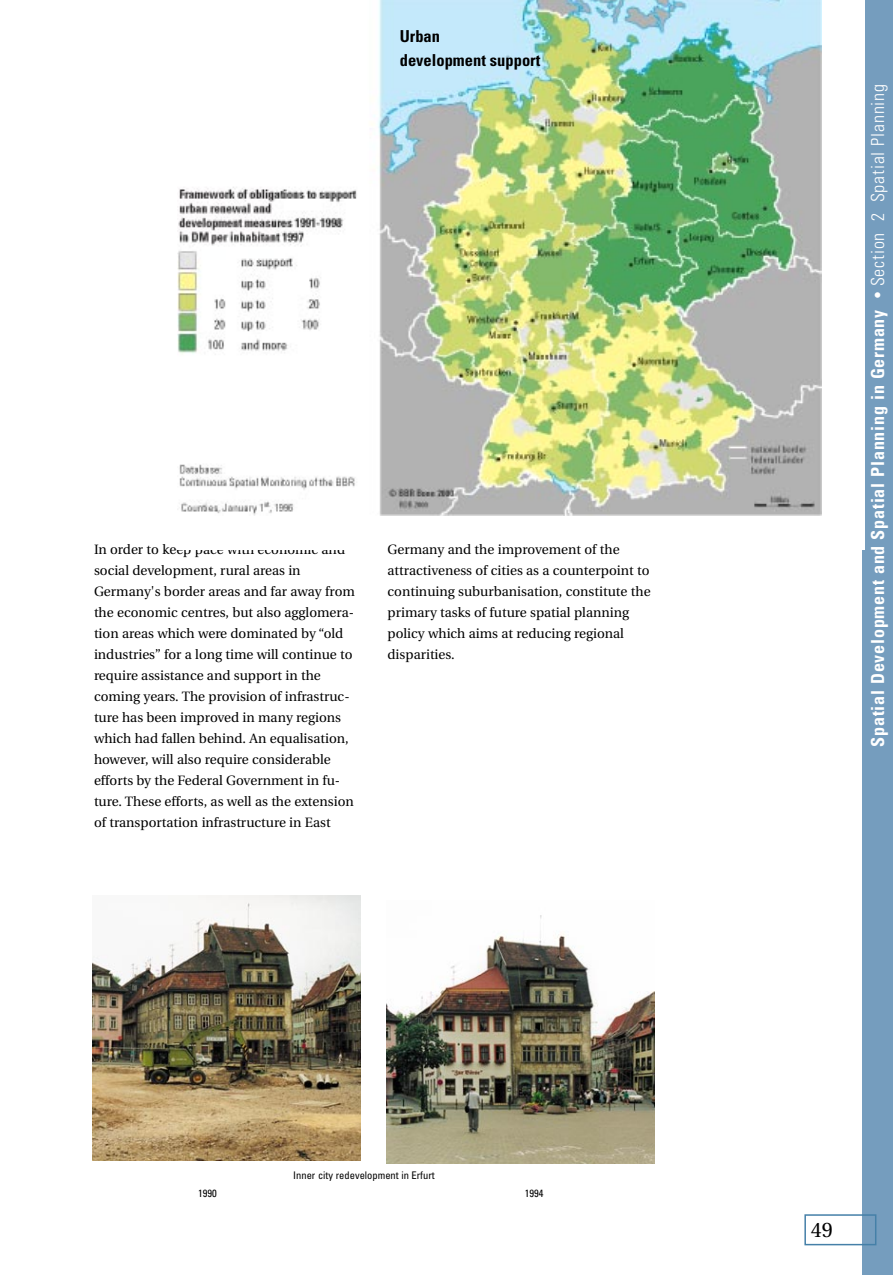
<style>
.page{position:relative;width:893px;height:1275px;background:#fff}
.page>*{position:absolute;margin:0;border:0;box-sizing:border-box;transform-origin:0 0}
.t1{font:21px "Utopia";color:#000}
.t2{font:700 condensed 18px "Univers";letter-spacing:.045em;color:#fff}
.t3{font:700 condensed 16.5px/24px "Univers";color:#000}
.t4{font:13.5px/21px "Utopia";color:#000}
.t5{font:condensed 10.5px "Univers";color:#000}
.s1{font-weight:400}
.s2{font-weight:300}
</style>
<div class="page">
<div style="left:862px;top:0;width:30px;height:1275px;background:#759dbe"></div>
<div style="left:804px;top:1214px;width:72px;height:31px;border:2px solid #4580a8"></div>
<img style="left:92px;top:895px;width:268px;height:265px">
<img style="left:386px;top:915px;width:268px;height:248px">
<div style="left:177px;top:0;width:688px;height:550px;background:#fff"></div>
<img style="left:177px;top:0;width:644px;height:515px">
<p class="t3" style="left:400px;top:26px;width:142px">Urban<br>development support</p>
<p class="t4" style="left:94px;top:540px;width:262px">In order to keep pace with economic and social development, rural areas in Germany's border areas and far away from the economic centres, but also agglomera&shy;tion areas which were dominated by “old industries” for a long time will continue to require assistance and support in the coming years. The provision of infrastruc&shy;ture has been improved in many regions which had fallen behind. An equalisation, however, will also require considerable efforts by the Federal Government in fu&shy;ture. These efforts, as well as the extension of transportation infrastructure in East</p>
<p class="t4" style="left:387px;top:540px;width:264px">Germany and the improvement of the attractiveness of cities as a counterpoint to continuing suburbanisation, constitute the primary tasks of future spatial planning policy which aims at reducing regional disparities.</p>
<p class="t5" style="left:293px;top:1171px;width:143px">Inner city redevelopment in Erfurt</p>
<p class="t5" style="left:198px;top:1189px;width:20px">1990</p>
<p class="t5" style="left:525px;top:1189px;width:20px">1994</p>
<h2 class="t2" style="left:871px;top:747px;width:664px;rotate:-90deg">Spatial Development and Spatial Planning in Germany <span class="s1">•</span> <span class="s2">Section 2 Spatial Planning</span></h2>
<h1 class="t1" style="left:810px;top:1221px;width:24px">49</h1>
</div>
